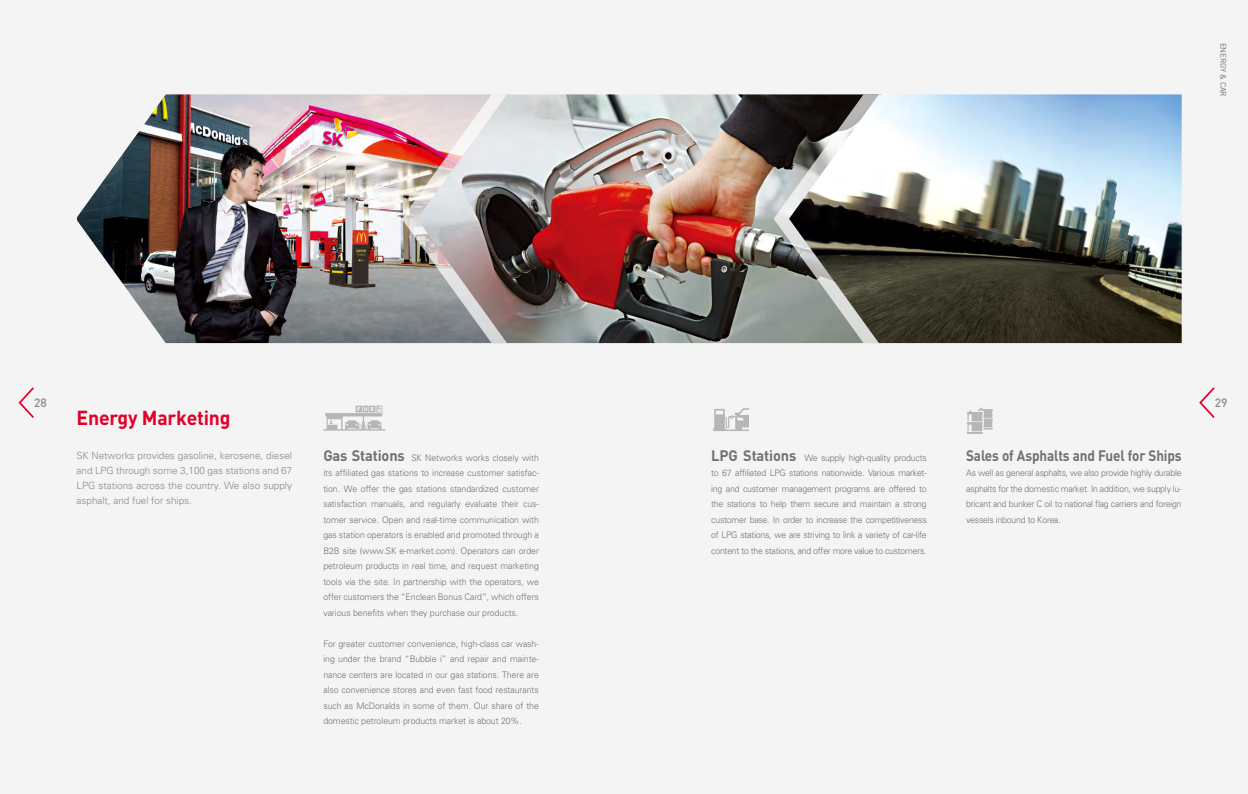
<style>
.page{position:relative;width:1248px;height:794px;background:#fff}
.page>*{position:absolute;margin:0;border:0;box-sizing:border-box;transform-origin:0 0}
.t1{font:700 20px "DIN";letter-spacing:-.01em;color:#e1002a}
.t2{font:700 15px "DIN";letter-spacing:-.01em;color:#727171;scale:.9 1}
.t3{font:500 12px "DIN";color:#898989}
.t4{font:300 10px/15px "Univers";letter-spacing:-.005em;color:#898989;text-align:justify}
.t5{font:300 9px/15.5px "Univers";letter-spacing:-.015em;color:#727171;text-align:justify}
.t6{font:8px "DIN";color:#727171}
.s1{font-family:"DIN";font-weight:700;font-size:15px}
</style>
<div class="page">
<div style="left:0;top:0;width:1247px;height:794px;background:#f4f4f4"></div>
<svg style="left:1199px;top:387px;width:16px;height:31px"></svg>
<svg style="left:18px;top:387px;width:16px;height:31px"></svg>
<svg style="left:323px;top:405px;width:62px;height:25px"></svg>
<svg style="left:713px;top:408px;width:36px;height:23px"></svg>
<svg style="left:967px;top:408px;width:25px;height:26px"></svg>
<img style="left:76px;top:94px;width:325px;height:249px">
<img style="left:401px;top:94px;width:16px;height:249px">
<img style="left:417px;top:94px;width:356px;height:249px">
<svg style="left:773px;top:94px;width:16px;height:249px"></svg>
<img style="left:789px;top:94px;width:392px;height:249px">
<p class="t6" style="left:1228px;top:43px;width:55px;rotate:90deg">Energy &amp; Car</p>
<h3 class="t3" style="left:34px;top:395px;width:14px">28</h3>
<h3 class="t3" style="left:1214px;top:395px;width:14px">29</h3>
<h1 class="t1" style="left:77px;top:404px;width:155px">Energy Marketing</h1>
<p class="t4" style="left:77px;top:448px;width:217px">SK Networks provides gasoline, kerosene, diesel and LPG through some 3,100 gas stations and 67<br>LPG stations across the country. We also supply asphalt, and fuel for ships.</p>
<p class="t5" style="left:323px;top:450px;width:217px"><span class="s1">Gas Stations</span> SK Networks works closely with its affiliated gas stations to increase customer satisfac&shy;tion. We offer the gas stations standardized customer satisfaction manuals, and regularly evaluate their cus&shy;tomer service. Open and real-time communication with gas station operators is enabled and promoted through a B2B site (www.SK e-market.com). Operators can order petroleum products in real time, and request marketing tools via the site. In partnership with the operators, we offer customers the “Enclean Bonus Card”, which offers various benefits when they purchase our products.</p>
<p class="t5" style="left:323px;top:635px;width:217px">For greater customer convenience, high-class car wash&shy;ing under the brand “Bubble i” and repair and mainte&shy;nance centers are located in our gas stations. There are also convenience stores and even fast food restaurants such as McDonalds in some of them. Our share of the domestic petroleum products market is about 20%.</p>
<p class="t5" style="left:711px;top:450px;width:217px"><span class="s1">LPG Stations</span> We supply high-quality products to 67 affiliated LPG stations nationwide. Various market&shy;ing and customer management programs are offered to the stations to help them secure and maintain a strong customer base. In order to increase the competitiveness of LPG stations, we are striving to link a variety of car-life content to the stations, and offer more value to customers.</p>
<h2 class="t2" style="left:966px;top:445px;width:241px">Sales of Asphalts and Fuel for Ships</h2>
<p class="t5" style="left:966px;top:465px;width:217px">As well as general asphalts, we also provide highly durable asphalts for the domestic market. In addition, we supply lu&shy;bricant and bunker C oil to national flag carriers and foreign vessels inbound to Korea.</p>
</div>
